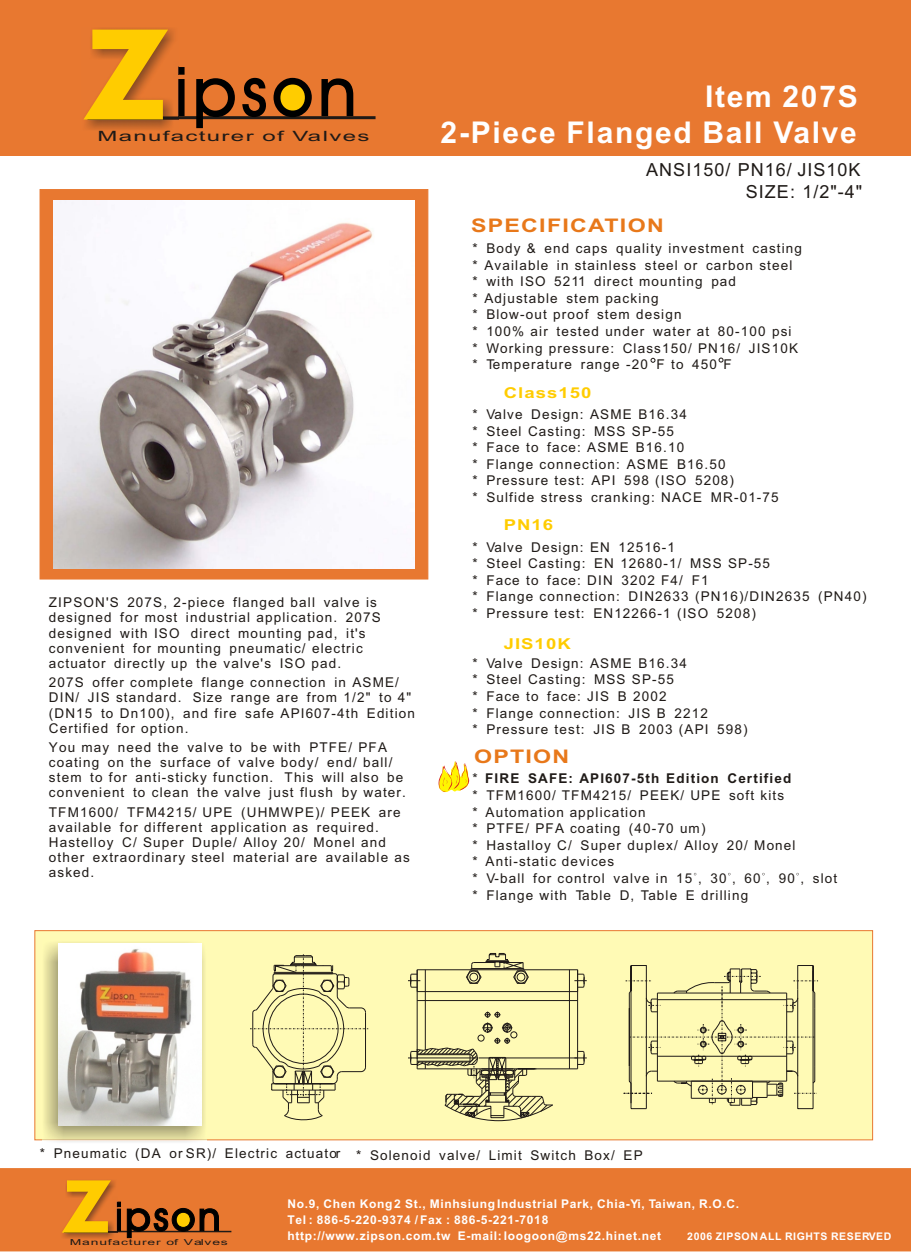
<style>
.page{position:relative;width:911px;height:1256px;background:#fff}
.page>*{position:absolute;margin:0;border:0;box-sizing:border-box;transform-origin:0 0}
.t1{font:700 30px/35.8px "Arial";letter-spacing:.055em;color:#fff;text-align:right}
.t2{font:700 18.75px "Arial";letter-spacing:.055em;color:#e8781a;scale:1.24 1}
.t3{font:18px/21.6px "Arial";letter-spacing:.055em;color:#1f1a17;text-align:right}
.t4{font:700 15px "Arial";letter-spacing:.055em;color:#fc0;scale:1.24 1}
.t5{font:14.1px "Arial";letter-spacing:.055em;color:#1f1a17;scale:1.7 1}
.t6{font:13.5px/16.6px "Arial";letter-spacing:.085em;color:#1f1a17}
.t7{font:700 12px/16px "Arial";letter-spacing:.055em;color:#fff}
.t8{font:700 10.5px "Arial";letter-spacing:.055em;color:#fff}
.t9{font:8.25px "Arial";letter-spacing:.055em;color:#1f1a17;scale:1.7 1}
.s1{font-weight:700}
</style>
<div class="page">
<div style="left:0;top:0;width:910px;height:156px;background:#e87830"></div>
<hr style="left:88px;top:116px;width:287px;height:3px;background:#1f1a17">
<svg style="left:179px;top:67px;width:174px;height:61px;background:#a1571f"></svg>
<img style="left:81px;top:27px;width:98px;height:103px">
<svg style="left:83px;top:30px;width:85px;height:89px;background:#eba115"></svg>
<div style="left:0;top:1168px;width:910px;height:83px;background:#e87830"></div>
<hr style="left:64px;top:1230px;width:167px;height:2px;background:#1f1a17">
<img style="left:61px;top:1179px;width:56px;height:59px">
<svg style="left:62px;top:1180px;width:157px;height:58px;background:#c47220"></svg>
<svg style="left:718px;top:358px;width:5px;height:4px"></svg>
<svg style="left:650px;top:358px;width:5px;height:5px"></svg>
<div style="left:40px;top:189px;width:388px;height:390px;background:#e87830"></div>
<img style="left:54px;top:200px;width:360px;height:368px">
<div style="left:35px;top:930px;width:837px;height:210px;background:#fffab5;border:1px solid #e87830"></div>
<hr style="left:478px;top:1057px;width:99px;height:1px;background:#1f1a17">
<hr style="left:417px;top:1000px;width:160px;height:1px;background:#1f1a17">
<hr style="left:417px;top:991px;width:160px;height:1px;background:#1f1a17">
<hr style="left:417px;top:969px;width:160px;height:1px;background:#1f1a17">
<hr style="left:417px;top:1068px;width:160px;height:1px;background:#1f1a17">
<svg style="left:574px;top:969px;width:12px;height:22px"></svg>
<svg style="left:574px;top:1051px;width:12px;height:14px"></svg>
<hr style="left:577px;top:969px;width:1px;height:99px;background:#1f1a17">
<hr style="left:569px;top:969px;width:1px;height:99px;background:#1f1a17">
<svg style="left:408px;top:953px;width:145px;height:168px"></svg>
<svg style="left:250px;top:954px;width:118px;height:167px"></svg>
<svg style="left:623px;top:965px;width:195px;height:144px"></svg>
<svg style="left:438px;top:761px;width:32px;height:31px"></svg>
<img style="left:42px;top:942px;width:165px;height:200px">
<img style="left:58px;top:943px;width:143px;height:182px">
<p class="t5" style="left:97px;top:131px;width:161px">Manufacturer of Valves</p>
<p class="t6" style="left:49px;top:596px;width:333px;line-height:15.1px">ZIPSON'S 207S, 2-piece flanged ball valve is designed for most industrial application. 207S designed with ISO direct mounting pad, it's convenient for mounting pneumatic/ electric actuator directly up the valve's ISO pad.</p>
<p class="t6" style="left:49px;top:676px;width:367px;line-height:15.1px">207S offer complete flange connection in ASME/ DIN/ JIS standard. Size range are from 1/2" to 4" (DN15 to Dn100), and fire safe API607-4th Edition Certified for option.</p>
<p class="t6" style="left:49px;top:741px;width:358px;line-height:15.1px">You may need the valve to be with PTFE/ PFA coating on the surface of valve body/ end/ ball/ stem to for anti-sticky function. This will also be convenient to clean the valve just flush by water.</p>
<p class="t6" style="left:49px;top:806px;width:362px;line-height:15.1px">TFM1600/ TFM4215/ UPE (UHMWPE)/ PEEK are available for different application as required.<br>Hastelloy C/ Super Duple/ Alloy 20/ Monel and other extraordinary steel material are available as asked.</p>
<h1 class="t1" style="left:440px;top:81px;width:418px">Item 207S<br>2-Piece Flanged Ball Valve</h1>
<h3 class="t3" style="left:646px;top:161px;width:217px">ANSI150/ PN16/ JIS10K<br>SIZE: 1/2"-4"</h3>
<h2 class="t2" style="left:471px;top:218px;width:157px">SPECIFICATION</h2>
<p class="t6" style="left:472px;top:241px;width:331px">* Body &amp; end caps quality investment casting * Available in stainless steel or carbon steel<br>* with ISO 5211 direct mounting pad<br>* Adjustable stem packing<br>* Blow-out proof stem design<br>* 100% air tested under water at 80-100 psi<br>* Working pressure: Class150/ PN16/ JIS10K * Temperature range -20 F to 450 F</p>
<p class="t6" style="left:472px;top:407px;width:308px">* Valve Design: ASME B16.34<br>* Steel Casting: MSS SP-55<br>* Face to face: ASME B16.10<br>* Flange connection: ASME B16.50<br>* Pressure test: API 598 (ISO 5208)<br>* Sulfide stress cranking: NACE MR-01-75</p>
<p class="t6" style="left:472px;top:540px;width:395px">* Valve Design: EN 12516-1<br>* Steel Casting: EN 12680-1/ MSS SP-55<br>* Face to face: DIN 3202 F4/ F1<br>* Flange connection: DIN2633 (PN16)/DIN2635 (PN40) * Pressure test: EN12266-1 (ISO 5208)</p>
<p class="t6" style="left:472px;top:656px;width:277px">* Valve Design: ASME B16.34<br>* Steel Casting: MSS SP-55<br>* Face to face: JIS B 2002<br>* Flange connection: JIS B 2212<br>* Pressure test: JIS B 2003 (API 598)</p>
<p class="t4" style="left:503px;top:387px;width:72px">Class150</p>
<p class="t4" style="left:503px;top:519px;width:41px">PN16</p>
<p class="t4" style="left:503px;top:638px;width:56px">JIS10K</p>
<h2 class="t2" style="left:474px;top:749px;width:78px">OPTION</h2>
<p class="t6" style="left:472px;top:771px;width:366px">* <span class="s1">FIRE SAFE: API607-5th Edition Certified<br></span>* TFM1600/ TFM4215/ PEEK/ UPE soft kits<br>* Automation application<br>* PTFE/ PFA coating (40-70 um)<br>* Hastalloy C/ Super duplex/ Alloy 20/ Monel<br>* Anti-static devices<br>* V-ball for control valve in 15 , 30 , 60 , 90 , slot * Flange with Table D, Table E drilling</p>
<p class="t6" style="left:40px;top:1146px;width:604px">* Pneumatic (DA or SR)/ Electric actuator * Solenoid valve/ Limit Switch Box/ EP</p>
<p class="t9" style="left:70px;top:1239px;width:94px">Manufacturer of Valves</p>
<p class="t7" style="left:287px;top:1197px;width:453px">No.9, Chen Kong 2 St., Minhsiung Industrial Park, Chia-Yi, Taiwan, R.O.C.<br>Tel : 886-5-220-9374 / Fax : 886-5-221-7018<br>http://www.zipson.com.tw E-mail: loogoon@ms22.hinet.net</p>
<p class="t8" style="left:687px;top:1231px;width:206px">2006 ZIPSON ALL RIGHTS RESERVED</p>
</div>
